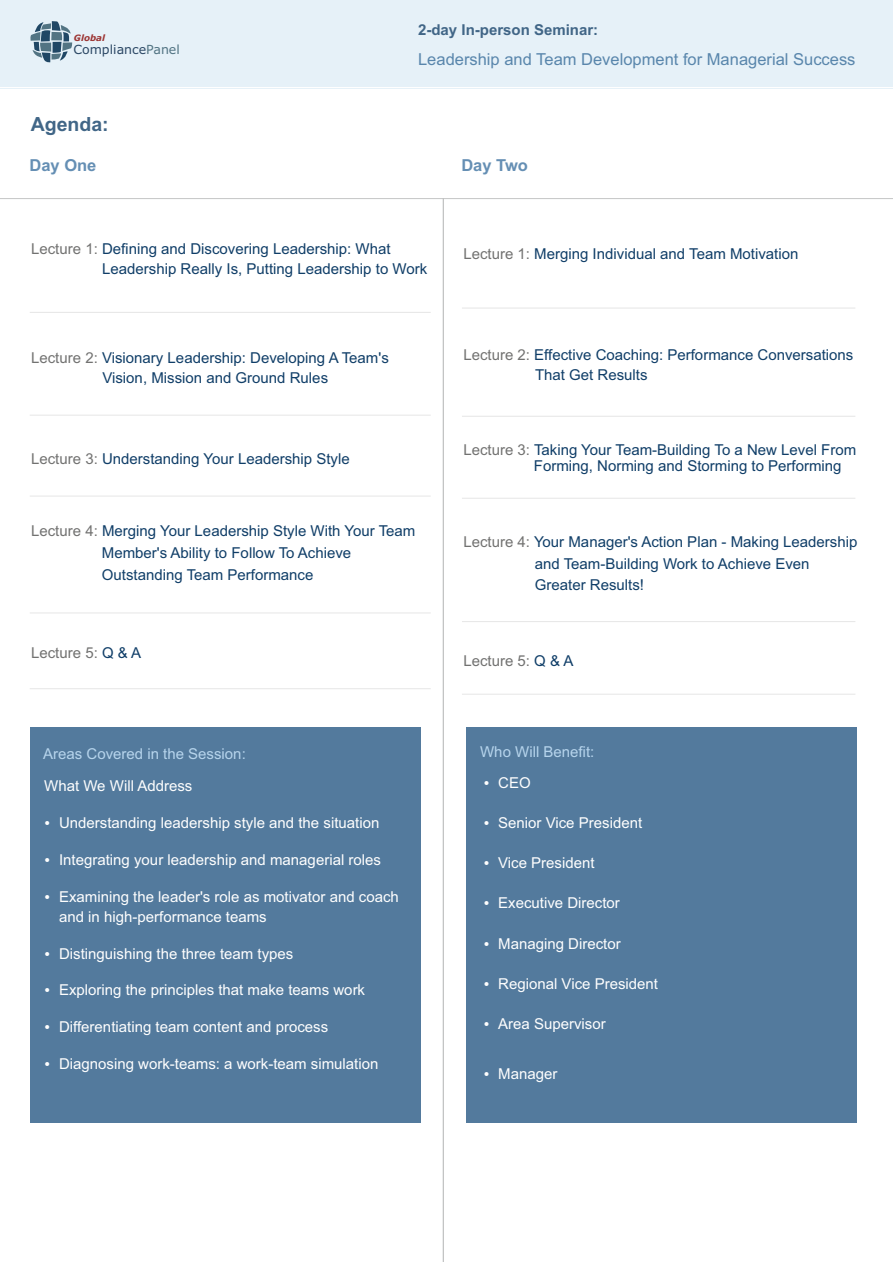
<style>
.page{position:relative;width:893px;height:1262px;background:#fff}
.page>*{position:absolute;margin:0;border:0;box-sizing:border-box;transform-origin:0 0}
.t1{font:700 19.5px "Arial";color:#416687}
.t2{font:16.5px "Arial";color:#5986ac}
.t3{font:700 16.5px "Arial";color:#658fb4}
.t4{font:15px/21.8px "Arial";color:#103e68}
.t5{font:15px/20.1px "Arial";color:#fefefe}
.t6{font:15px "Arial";color:#b6d4ec}
.t7{font:15px "Arial";color:#727271}
.t8{font:700 15px "Arial";color:#416687}
.t9{font:12.6px "Verdana";color:#2c4865}
.t10{font:italic 700 8.85px "Verdana";color:#9c3534}
.s1{color:#527483}
.s2{color:#727271}
.s3{color:#103e68}
</style>
<div class="page">
<div style="left:0;top:0;width:893px;height:89px;background:#e6f1f8"></div>
<hr style="left:0;top:88px;width:893px;height:1px;background:#fefefe">
<hr style="left:0;top:198px;width:893px;height:1px;background:#c5c6c6">
<hr style="left:443px;top:199px;width:1px;height:1063px;background:#b2b3b3">
<svg style="left:30px;top:21px;width:42px;height:42px"></svg>
<hr style="left:30px;top:312px;width:401px;height:1px;background:#e6e6e6">
<div style="left:31px;top:727px;width:390px;height:395px;background:#537a9d"></div>
<div style="left:466px;top:727px;width:390px;height:395px;background:#537a9d"></div>
<hr style="left:30px;top:415px;width:401px;height:1px;background:#e6e6e6">
<hr style="left:30px;top:495px;width:401px;height:1px;background:#e6e6e6">
<hr style="left:30px;top:612px;width:401px;height:1px;background:#e6e6e6">
<hr style="left:30px;top:688px;width:401px;height:1px;background:#e6e6e6">
<hr style="left:462px;top:308px;width:393px;height:1px;background:#e6e6e6">
<hr style="left:462px;top:416px;width:393px;height:1px;background:#e6e6e6">
<hr style="left:462px;top:498px;width:393px;height:1px;background:#e6e6e6">
<hr style="left:462px;top:621px;width:393px;height:1px;background:#e6e6e6">
<hr style="left:462px;top:694px;width:393px;height:1px;background:#e6e6e6">
<p class="t10" style="left:74px;top:34px;width:33px">Global</p>
<p class="t9" style="left:73px;top:44px;width:108px">Compliance<span class="s1">Panel</span></p>
<p class="t8" style="left:418px;top:24px;width:182px">2-day In-person Seminar:</p>
<p class="t2" style="left:418px;top:53px;width:439px">Leadership and Team Development for Managerial Success</p>
<h1 class="t1" style="left:31px;top:117px;width:79px">Agenda:</h1>
<p class="t3" style="left:29px;top:159px;width:68px">Day One</p>
<p class="t3" style="left:461px;top:159px;width:68px">Day Two</p>
<p class="t4" style="left:102px;top:240px;width:326px;line-height:20.1px;text-indent:-71px"><span class="s2">Lecture 1:</span> Defining and Discovering Leadership: What<br>Leadership Really Is, Putting Leadership to Work</p>
<p class="t4" style="left:102px;top:349px;width:288px;line-height:20.1px;text-indent:-71px"><span class="s2">Lecture 2:</span> Visionary Leadership: Developing A Team's<br>Vision, Mission and Ground Rules</p>
<p class="t4" style="left:31px;top:449px;width:320px"><span class="s2">Lecture 3:</span> Understanding Your Leadership Style</p>
<p class="t4" style="left:102px;top:521px;width:315px;text-indent:-71px"><span class="s2">Lecture 4:</span> Merging Your Leadership Style With Your Team<br>Member's Ability to Follow To Achieve<br>Outstanding Team Performance</p>
<p class="t7" style="left:31px;top:647px;width:112px">Lecture 5: <span class="s3">Q &amp; A</span></p>
<p class="t4" style="left:463px;top:244px;width:336px"><span class="s2">Lecture 1:</span> Merging Individual and Team Motivation</p>
<p class="t4" style="left:535px;top:346px;width:320px;line-height:20.1px;text-indent:-72px"><span class="s2">Lecture 2:</span> Effective Coaching: Performance Conversations<br>That Get Results</p>
<p class="t4" style="left:534px;top:442px;width:324px;line-height:16.8px;text-indent:-70px"><span class="s2">Lecture 3:</span> Taking Your Team-Building To a New Level From<br>Forming, Norming and Storming to Performing</p>
<p class="t4" style="left:535px;top:532px;width:324px;text-indent:-71px"><span class="s2">Lecture 4:</span> Your Manager's Action Plan - Making Leadership and Team-Building Work to Achieve Even<br>Greater Results!</p>
<p class="t7" style="left:463px;top:655px;width:112px">Lecture 5: <span class="s3">Q &amp; A</span></p>
<p class="t6" style="left:43px;top:748px;width:204px">Areas Covered in the Session:</p>
<p class="t6" style="left:480px;top:746px;width:116px">Who Will Benefit:</p>
<p class="t5" style="left:483px;top:773px;width:49px">• CEO</p>
<p class="t5" style="left:483px;top:814px;width:160px">• Senior Vice President</p>
<p class="t5" style="left:483px;top:854px;width:113px">• Vice President</p>
<p class="t5" style="left:483px;top:894px;width:138px">• Executive Director</p>
<p class="t5" style="left:483px;top:934px;width:139px">• Managing Director</p>
<p class="t5" style="left:483px;top:975px;width:176px">• Regional Vice President</p>
<p class="t5" style="left:483px;top:1015px;width:124px">• Area Supervisor</p>
<p class="t5" style="left:483px;top:1065px;width:76px">• Manager</p>
<p class="t5" style="left:44px;top:777px;width:150px">What We Will Address</p>
<p class="t5" style="left:44px;top:814px;width:336px">• Understanding leadership style and the situation</p>
<p class="t5" style="left:44px;top:850px;width:338px">• Integrating your leadership and managerial roles</p>
<p class="t5" style="left:59px;top:887px;width:341px;text-indent:-15px">• Examining the leader's role as motivator and coach and in high-performance teams</p>
<p class="t5" style="left:44px;top:944px;width:251px">• Distinguishing the three team types</p>
<p class="t5" style="left:44px;top:981px;width:322px">• Exploring the principles that make teams work</p>
<p class="t5" style="left:44px;top:1018px;width:285px">• Differentiating team content and process</p>
<p class="t5" style="left:44px;top:1055px;width:336px">• Diagnosing work-teams: a work-team simulation</p>
</div>
